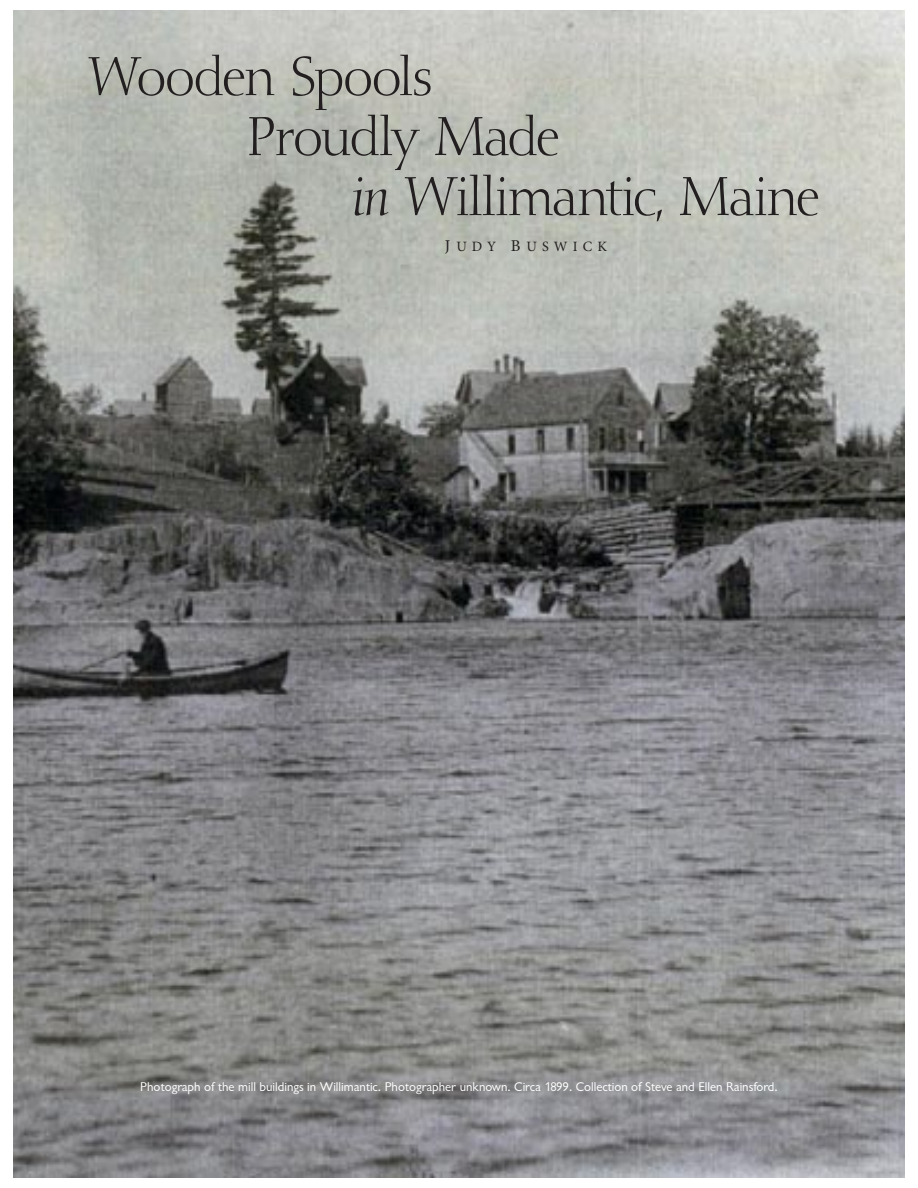
<style>
.page{position:relative;width:918px;height:1188px;background:#fff}
.page>*{position:absolute;margin:0;border:0;box-sizing:border-box;transform-origin:0 0}
.t1{font:300 54px "Nofret";letter-spacing:-.035em;color:#231f20}
.t2{font:300 54px "Nofret";letter-spacing:-.015em;color:#231f20}
.t3{font:14.25px "Minion Pro";letter-spacing:.36em;color:#231f20}
.t4{font:13.2px "Classical Sans Regular DTC";color:#fff}
.s1{font-style:italic}
.s2{font-size:16.5px}
</style>
<div class="page">
<img style="left:14px;top:10px;width:890px;height:1167px">
<h1 class="t1" style="left:89px;top:53px;width:346px">Wooden Spools</h1>
<h1 class="t1" style="left:246px;top:113px;width:314px">Proudly Made</h1>
<h1 class="t2" style="left:352px;top:173px;width:469px"><span class="s1">in</span> Willimantic, Maine</h1>
<p class="t3" style="left:445px;top:241px;width:163px"><span class="s2">J</span>UDY <span class="s2">B</span>USWICK</p>
<p class="t4" style="left:140px;top:1082px;width:639px">Photograph of the mill buildings in Willimantic. Photographer unknown. Circa 1899. Collection of Steve and Ellen Rainsford.</p>
</div>
